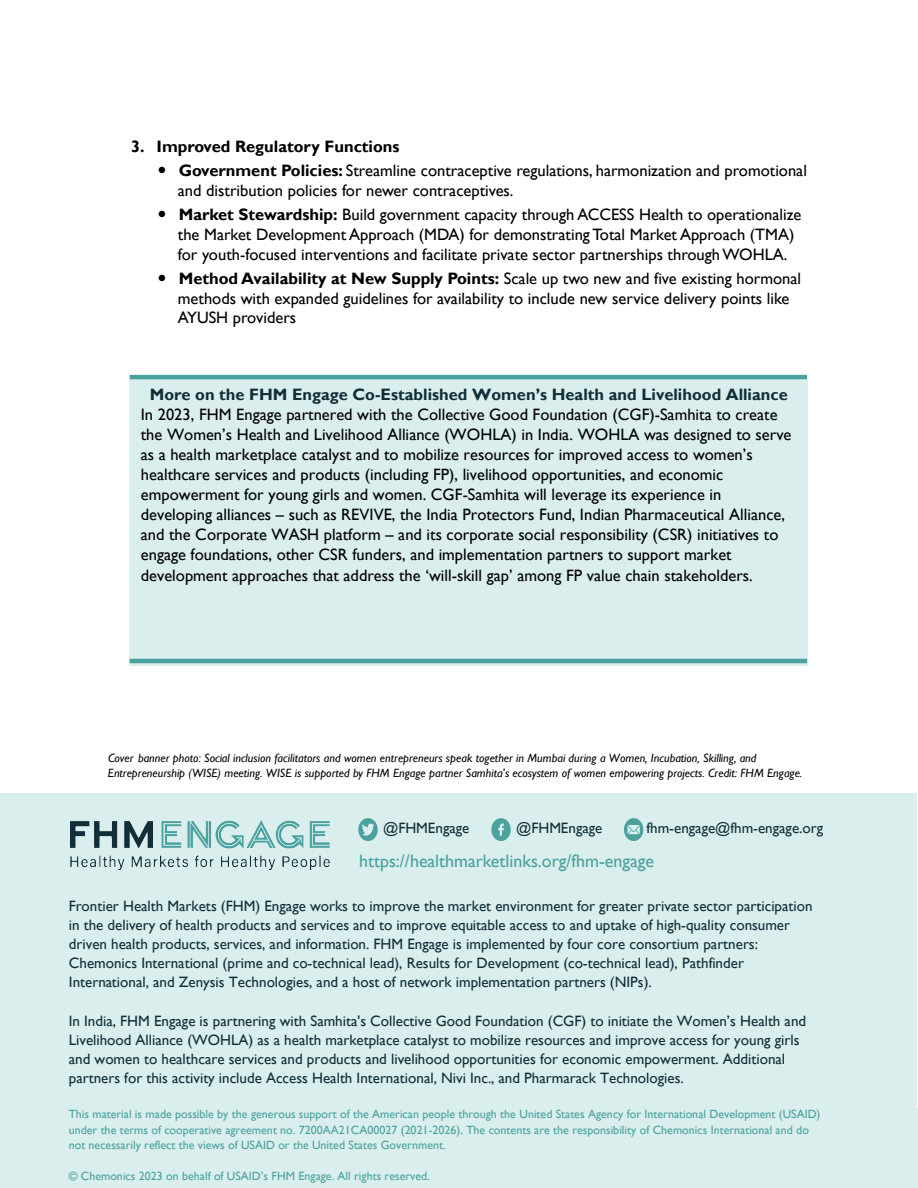
<style>
.page{position:relative;width:918px;height:1188px;background:#fff}
.page>*{position:absolute;margin:0;border:0;box-sizing:border-box;transform-origin:0 0}
.t1{font:18px "Gill Sans";color:#4aa19e}
.t2{font:16.5px/20.1px "Gill Sans";color:#000}
.t3{font:700 16.5px "Gill Sans";color:#112e38}
.t4{font:15px/19.2px "Gill Sans";color:#112e38}
.t5{font:12px/15.3px "Gill Sans";color:#4aa19e}
.t6{font:italic 12px/15.3px "Gill Sans";color:#000}
.s1{font-weight:700}
</style>
<div class="page">
<svg style="left:130px;top:379px;width:678px;height:286px;background:#cde7e6"></svg>
<div style="left:130px;top:384px;width:678px;height:276px;background:#d9eeed"></div>
<hr style="left:130px;top:375px;width:677px;height:4px;background:#4aa19e">
<hr style="left:130px;top:659px;width:677px;height:4px;background:#4aa19e">
<div style="left:0;top:794px;width:917px;height:394px;background:#d9eeed"></div>
<img style="left:70px;top:820px;width:260px;height:49px">
<svg style="left:624px;top:818px;width:19px;height:23px"></svg>
<svg style="left:491px;top:818px;width:20px;height:23px"></svg>
<svg style="left:358px;top:818px;width:20px;height:23px"></svg>
<p class="t2" style="left:179px;top:134px;width:630px;line-height:24.3px;text-indent:-48px"><span class="s1">3. Improved Regulatory Functions<br>Government Policies:</span> Streamline contraceptive regulations, harmonization and promotional</p>
<p class="t2" style="left:178px;top:178px;width:625px;line-height:24.3px">and distribution policies for newer contraceptives.<br><span class="s1">Market Stewardship:</span> Build government capacity through ACCESS Health to operationalize</p>
<p class="t2" style="left:178px;top:225px;width:618px">the Market Development Approach (MDA) for demonstrating Total Market Approach (TMA) for youth-focused interventions and facilitate private sector partnerships through WOHLA.</p>
<p class="t2" style="left:178px;top:269px;width:625px"><span class="s1">Method Availability at New Supply Points:</span> Scale up two new and five existing hormonal methods with expanded guidelines for availability to include new service delivery points like<br>AYUSH providers</p>
<p class="t3" style="left:150px;top:384px;width:639px">More on the FHM Engage Co-Established Women’s Health and Livelihood Alliance</p>
<p class="t2" style="left:141px;top:404px;width:652px">In 2023, FHM Engage partnered with the Collective Good Foundation (CGF)-Samhita to create the Women’s Health and Livelihood Alliance (WOHLA) in India. WOHLA was designed to serve as a health marketplace catalyst and to mobilize resources for improved access to women’s healthcare services and products (including FP), livelihood opportunities, and economic empowerment for young girls and women. CGF-Samhita will leverage its experience in developing alliances – such as REVIVE, the India Protectors Fund, Indian Pharmaceutical Alliance, and the Corporate WASH platform – and its corporate social responsibility (CSR) initiatives to engage foundations, other CSR funders, and implementation partners to support market development approaches that address the ‘will-skill gap’ among FP value chain stakeholders.</p>
<p class="t6" style="left:108px;top:751px;width:696px">Cover banner photo: Social inclusion facilitators and women entrepreneurs speak together in Mumbai during a Women, Incubation, Skilling, and<br>Entrepreneurship (WISE) meeting. WISE is supported by FHM Engage partner Samhita’s ecosystem of women empowering projects. Credit: FHM Engage.</p>
<p class="t4" style="left:383px;top:818px;width:88px">@FHMEngage</p>
<p class="t4" style="left:516px;top:818px;width:88px">@FHMEngage</p>
<p class="t4" style="left:646px;top:818px;width:178px">fhm-engage@fhm-engage.org</p>
<p class="t1" style="left:359px;top:850px;width:297px">https://healthmarketlinks.org/fhm-engage</p>
<p class="t4" style="left:69px;top:896px;width:745px">Frontier Health Markets (FHM) Engage works to improve the market environment for greater private sector participation in the delivery of health products and services and to improve equitable access to and uptake of high-quality consumer driven health products, services, and information. FHM Engage is implemented by four core consortium partners:<br>Chemonics International (prime and co-technical lead), Results for Development (co-technical lead), Pathfinder International, and Zenysis Technologies, and a host of network implementation partners (NIPs).</p>
<p class="t4" style="left:69px;top:1011px;width:739px">In India, FHM Engage is partnering with Samhita's Collective Good Foundation (CGF) to initiate the Women’s Health and Livelihood Alliance (WOHLA) as a health marketplace catalyst to mobilize resources and improve access for young girls and women to healthcare services and products and livelihood opportunities for economic empowerment. Additional partners for this activity include Access Health International, Nivi Inc., and Pharmarack Technologies.</p>
<p class="t5" style="left:69px;top:1107px;width:753px">This material is made possible by the generous support of the American people through the United States Agency for International Development (USAID) under the terms of cooperative agreement no. 7200AA21CA00027 (2021-2026). The contents are the responsibility of Chemonics International and do not necessarily reflect the views of USAID or the United States Government.</p>
<p class="t5" style="left:69px;top:1168px;width:363px">© Chemonics 2023 on behalf of USAID’s FHM Engage. All rights reserved.</p>
</div>
